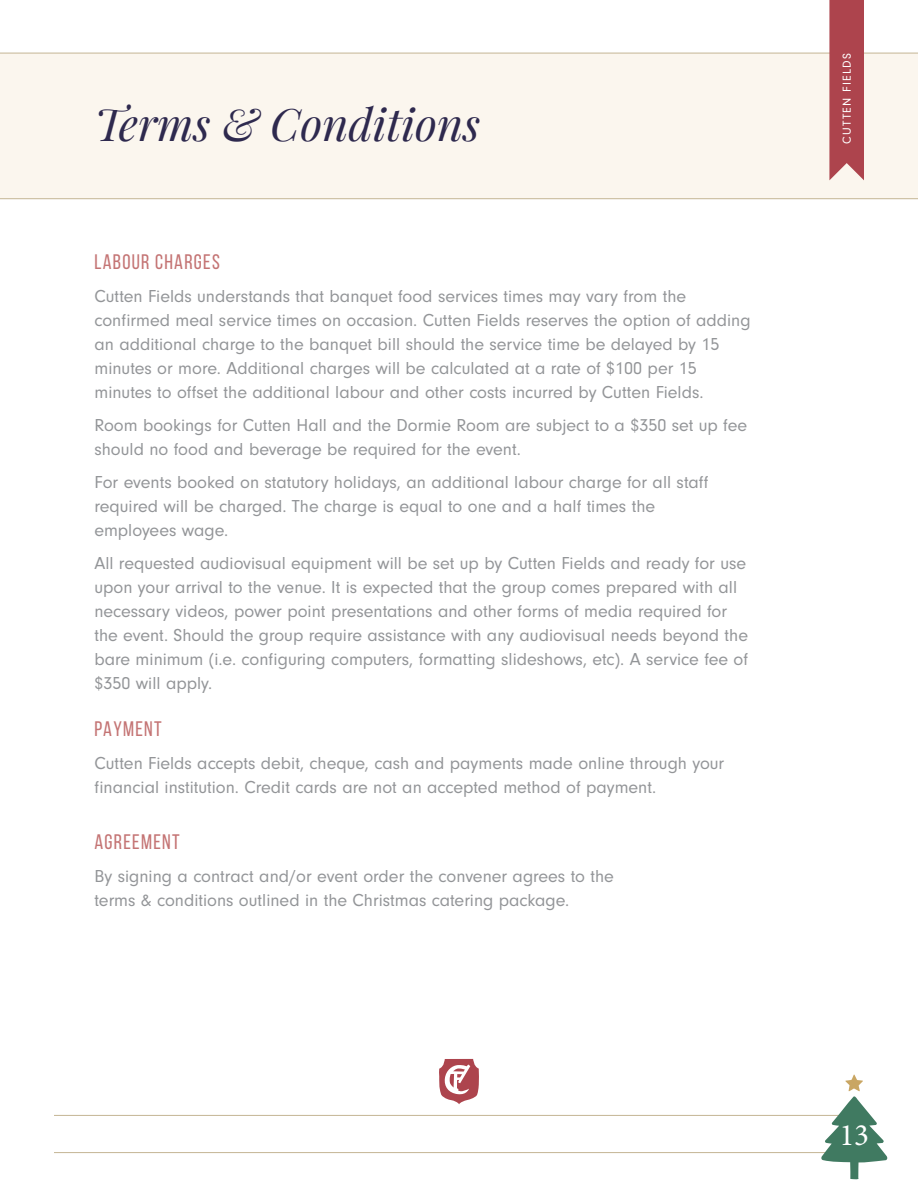
<style>
.page{position:relative;width:918px;height:1188px;background:#fff}
.page>*{position:absolute;margin:0;border:0;box-sizing:border-box;transform-origin:0 0}
.t1{font:italic 45px "Playfair Display";color:#2e294e}
.t2{font:31.2px "Minion Pro";color:#fff}
.t3{font:21px "Bebas Neue";letter-spacing:.06em;color:#c47474}
.t4{font:18px/24px "Neuzeit Gro";color:#939598}
.t5{font:12px "Neuzeit Gro";letter-spacing:.1em;color:#fff}
</style>
<div class="page">
<div style="left:0;top:53px;width:918px;height:146px;background:#fbf6ee"></div>
<hr style="left:54px;top:1152px;width:810px;height:1px;background:#c4b594">
<hr style="left:54px;top:1115px;width:810px;height:1px;background:#c4b594">
<svg style="left:821px;top:1075px;width:67px;height:105px"></svg>
<svg style="left:439px;top:1059px;width:40px;height:45px"></svg>
<svg style="left:829px;top:0;width:35px;height:180px;background:#b14e56"></svg>
<h1 class="t1" style="left:94px;top:89px;width:387px">Terms &amp; Conditions</h1>
<p class="t3" style="left:94px;top:250px;width:127px">LABOUR CHARGES</p>
<p class="t4" style="left:94px;top:284px;width:658px">Cutten Fields understands that banquet food services times may vary from the confirmed meal service times on occasion. Cutten Fields reserves the option of adding an additional charge to the banquet bill should the service time be delayed by 15 minutes or more. Additional charges will be calculated at a rate of $100 per 15 minutes to offset the additional labour and other costs incurred by Cutten Fields.</p>
<p class="t4" style="left:94px;top:413px;width:654px">Room bookings for Cutten Hall and the Dormie Room are subject to a $350 set up fee should no food and beverage be required for the event.</p>
<p class="t4" style="left:94px;top:470px;width:616px">For events booked on statutory holidays, an additional labour charge for all staff required will be charged. The charge is equal to one and a half times the employees wage.</p>
<p class="t4" style="left:94px;top:551px;width:655px">All requested audiovisual equipment will be set up by Cutten Fields and ready for use upon your arrival to the venue. It is expected that the group comes prepared with all necessary videos, power point presentations and other forms of media required for the event. Should the group require assistance with any audiovisual needs beyond the bare minimum (i.e. configuring computers, formatting slideshows, etc). A service fee of $350 will apply.</p>
<p class="t3" style="left:94px;top:717px;width:69px">PAYMENT</p>
<p class="t4" style="left:94px;top:752px;width:631px">Cutten Fields accepts debit, cheque, cash and payments made online through your financial institution. Credit cards are not an accepted method of payment.</p>
<p class="t3" style="left:94px;top:831px;width:87px">AGREEMENT</p>
<p class="t4" style="left:94px;top:865px;width:521px">By signing a contract and/or event order the convener agrees to the terms &amp; conditions outlined in the Christmas catering package.</p>
<p class="t5" style="left:840px;top:144px;width:92px;rotate:-90deg">CUTTEN FIELDS</p>
<h2 class="t2" style="left:839px;top:1114px;width:31px">13</h2>
</div>
